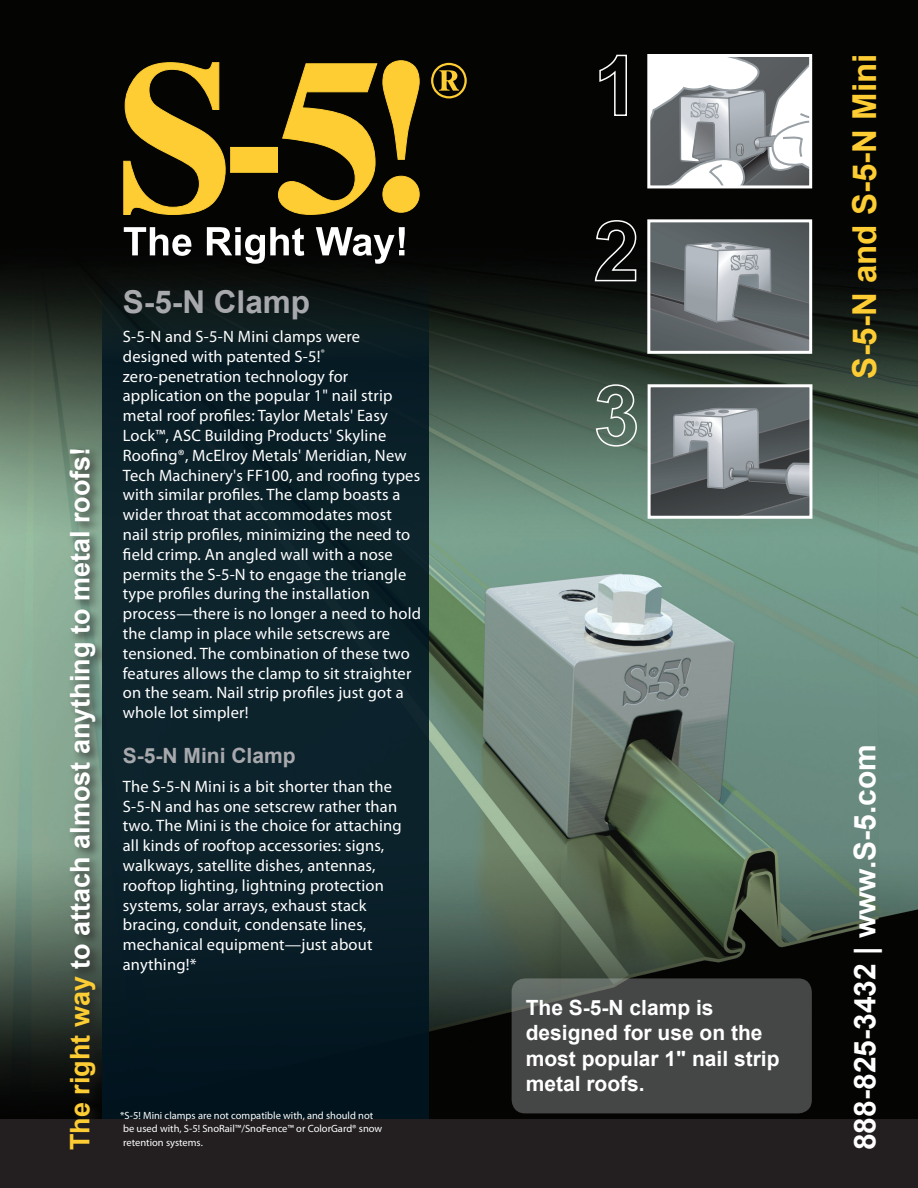
<style>
.page{position:relative;width:918px;height:1188px;background:#fff}
.page>*{position:absolute;margin:0;border:0;box-sizing:border-box;transform-origin:0 0}
.Product_Name{font:700 33px "Arial";color:#fecd33}
.Main_Clamp_Title{font:700 31.5px "Arial";color:#a8a9ad}
.t1{font:700 30px "Arial";color:#fff}
.t2{font:700 27px "Arial";color:#fff}
.Front_-_Highlighted{font:700 21px/25.2px "Arial";color:#fff}
.Sub_Clamp_Title{font:700 21px "Arial";color:#a8a9ad}
.Front_Page_Text{font:16.5px/19.8px "Myriad Pro";letter-spacing:.01em;color:#fff}
.Asterisk{font:10.5px/13.5px "Myriad Pro";color:#fff}
.t3{font:9.3px "Myriad";color:#98a0a5}
.s1{color:#fecd33}
</style>
<div class="page">
<img style="left:0;top:0;width:918px;height:1120px">
<svg style="left:102px;top:0;width:327px;height:1120px;background:#091a21"></svg>
<div style="left:0;top:1120px;width:918px;height:68px;background:#231f20"></div>
<div style="left:512px;top:978px;width:300px;height:135px;background:#454646;border-radius:14px"></div>
<svg style="left:651px;top:58px;width:157px;height:126px"></svg>
<div style="left:647px;top:54px;width:165px;height:134px;border:3px solid #fff"></div>
<svg style="left:599px;top:54px;width:29px;height:63px;background:#282827"></svg>
<div style="left:649px;top:221px;width:162px;height:116px;background:#565d60"></div>
<div style="left:647px;top:219px;width:165px;height:135px;border:3px solid #fff"></div>
<svg style="left:594px;top:219px;width:43px;height:63px;background:#292a29"></svg>
<svg style="left:652px;top:388px;width:156px;height:127px;background:#6c7275"></svg>
<div style="left:648px;top:384px;width:164px;height:135px;border:3px solid #fff"></div>
<svg style="left:595px;top:384px;width:43px;height:63px;background:#64796d"></svg>
<div style="left:67px;top:446px;width:40px;height:715px;background:#231f20;opacity:.75"></div>
<svg style="left:124px;top:227px;width:68px;height:29px"></svg>
<svg style="left:207px;top:227px;width:97px;height:37px"></svg>
<svg style="left:316px;top:227px;width:89px;height:37px"></svg>
<svg style="left:123px;top:62px;width:102px;height:153px;background:#7e671a"></svg>
<div style="left:231px;top:147px;width:46px;height:25px;background:#fecd33"></div>
<div style="left:230px;top:147px;width:48px;height:26px;border:1px solid #fecd32"></div>
<svg style="left:278px;top:63px;width:99px;height:152px;background:#80681a"></svg>
<svg style="left:383px;top:60px;width:36px;height:153px;background:#9b7e1f"></svg>
<svg style="left:431px;top:63px;width:36px;height:35px"></svg>
<svg style="left:649px;top:237px;width:162px;height:115px"></svg>
<p class="t2" style="left:62px;top:1150px;width:705px;rotate:-90deg"><span class="s1">The right way</span> to attach almost anything to metal roofs!</p>
<p class="Main_Clamp_Title" style="left:123px;top:282px;width:189px">S-5-N Clamp</p>
<p class="Front_Page_Text" style="left:123px;top:326px;width:300px">S-5-N and S-5-N Mini clamps were designed with patented S-5!<sup>® </sup>zero‑penetration technology for application on the popular 1" nail strip metal roof profiles: Taylor Metals' Easy Lock™, ASC Building Products' Skyline Roofing®, McElroy Metals' Meridian, New Tech Machinery's FF100, and roofing types with similar profiles. The clamp boasts a wider throat that accommodates most nail strip profiles, minimizing the need to field crimp. An angled wall with a nose permits the S-5-N to engage the triangle type profiles during the installation process—there is no longer a need to hold the clamp in place while setscrews are tensioned. The combination of these two features allows the clamp to sit straighter on the seam. Nail strip profiles just got a whole lot simpler!</p>
<p class="Sub_Clamp_Title" style="left:123px;top:742px;width:174px">S-5-N Mini Clamp</p>
<p class="Front_Page_Text" style="left:123px;top:776px;width:280px">The S-5-N Mini is a bit shorter than the S-5-N and has one setscrew rather than two. The Mini is the choice for attaching all kinds of rooftop accessories: signs, walkways, satellite dishes, antennas, rooftop lighting, lightning protection systems, solar arrays, exhaust stack bracing, conduit, condensate lines, mechanical equipment—just about anything!*</p>
<p class="Asterisk" style="left:120px;top:1108px;width:264px">*S-5! Mini clamps are not compatible with, and should not be used with, S-5! SnoRail™/SnoFence™ or ColorGard® snow retention systems.</p>
<p class="t3" style="left:701px;top:102px;width:6px">®</p>
<p class="t3" style="left:695px;top:420px;width:6px">®</p>
<p class="Product_Name" style="left:843px;top:379px;width:326px;rotate:-90deg">S-5-N and S-5-N Mini</p>
<p class="Front_-_Highlighted" style="left:526px;top:996px;width:255px">The S-5-N clamp is designed for use on the most popular 1" nail strip metal roofs.</p>
<p class="t1" style="left:845px;top:1150px;width:407px;rotate:-90deg">888-825-3432 | www.S-5.com</p>
</div>
